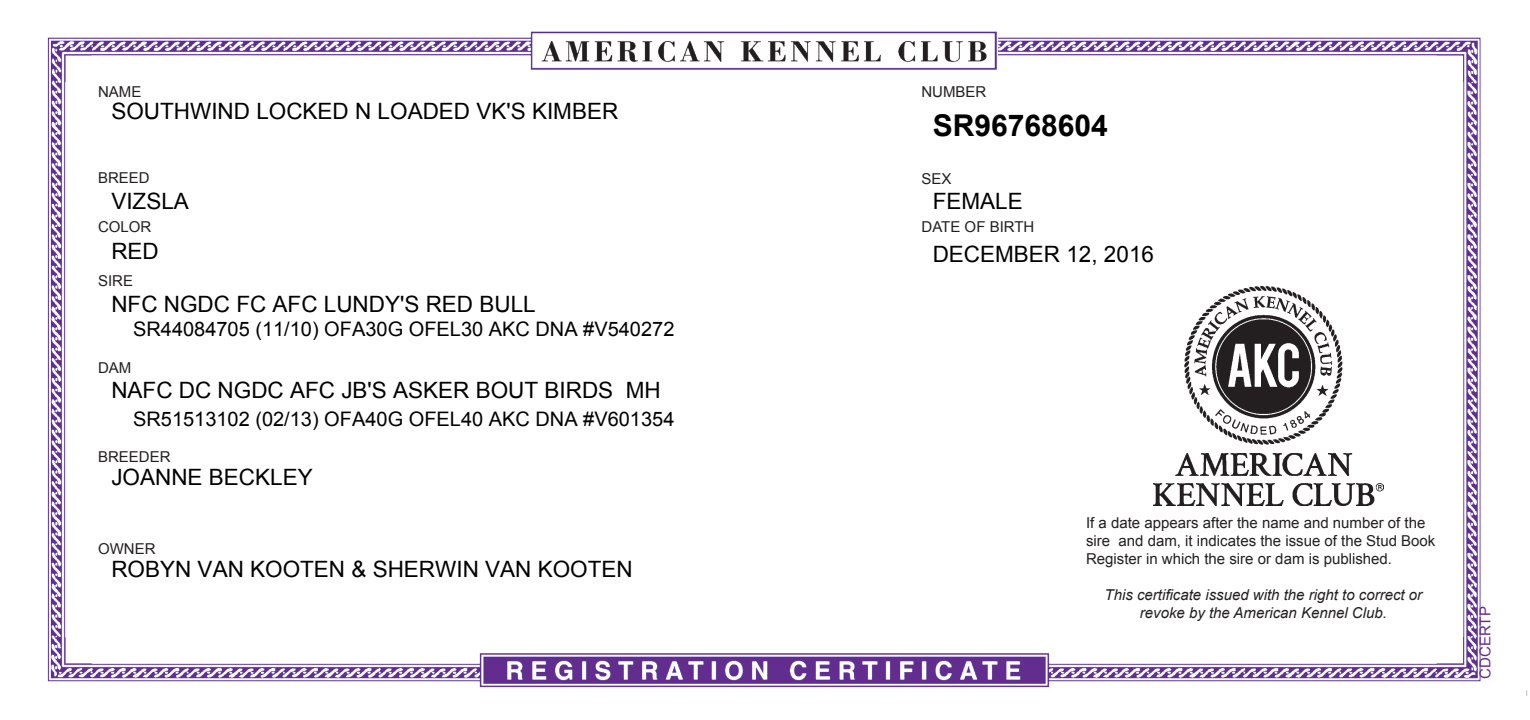
<style>
.page{position:relative;width:1530px;height:720px;background:#fff}
.page>*{position:absolute;margin:0;border:0;box-sizing:border-box;transform-origin:0 0}
.t1{font:700 30px "Arial";color:#000}
.t2{font:22.5px "Arial";color:#000}
.t3{font:20px "Arial";color:#000}
.t4{font:15px/18px "Arial";color:#231f20}
.t5{font:italic 15px/18px "Arial";color:#231f20;text-align:center}
.t6{font:15px "Arial";color:#642d91}
</style>
<div class="page">
<img style="left:47px;top:31px;width:1481px;height:665px">
<img style="left:1153px;top:287px;width:230px;height:219px">
<p class="t4" style="left:98px;top:82px;width:45px">NAME</p>
<p class="t4" style="left:921px;top:83px;width:66px">NUMBER</p>
<h2 class="t2" style="left:111px;top:97px;width:508px">SOUTHWIND LOCKED N LOADED VK'S KIMBER</h2>
<p class="t4" style="left:98px;top:169px;width:53px">BREED</p>
<p class="t4" style="left:98px;top:218px;width:55px">COLOR</p>
<h2 class="t2" style="left:111px;top:187px;width:79px">VIZSLA</h2>
<h2 class="t2" style="left:111px;top:236px;width:49px">RED</h2>
<p class="t4" style="left:98px;top:272px;width:37px">SIRE</p>
<h2 class="t2" style="left:111px;top:290px;width:426px">NFC NGDC FC AFC LUNDY'S RED BULL</h2>
<h3 class="t3" style="left:133px;top:316px;width:543px">SR44084705 (11/10) OFA30G OFEL30 AKC DNA #V540272</h3>
<p class="t4" style="left:98px;top:359px;width:35px">DAM</p>
<h2 class="t2" style="left:111px;top:375px;width:551px">NAFC DC NGDC AFC JB'S ASKER BOUT BIRDS MH</h2>
<h3 class="t3" style="left:133px;top:406px;width:543px">SR51513102 (02/13) OFA40G OFEL40 AKC DNA #V601354</h3>
<p class="t4" style="left:98px;top:448px;width:74px">BREEDER</p>
<h2 class="t2" style="left:111px;top:462px;width:203px">JOANNE BECKLEY</h2>
<p class="t4" style="left:98px;top:540px;width:59px">OWNER</p>
<h2 class="t2" style="left:111px;top:555px;width:523px">ROBYN VAN KOOTEN &amp; SHERWIN VAN KOOTEN</h2>
<h1 class="t1" style="left:933px;top:105px;width:177px">SR96768604</h1>
<p class="t4" style="left:922px;top:170px;width:32px">SEX</p>
<p class="t4" style="left:922px;top:218px;width:114px">DATE OF BIRTH</p>
<h2 class="t2" style="left:933px;top:187px;width:92px">FEMALE</h2>
<h2 class="t2" style="left:933px;top:239px;width:223px">DECEMBER 12, 2016</h2>
<p class="t4" style="left:1086px;top:513px;width:351px">If a date appears after the name and number of the sire and dam, it indicates the issue of the Stud Book<br>Register in which the sire or dam is published.</p>
<p class="t5" style="left:1105px;top:586px;width:319px">This certificate issued with the right to correct or revoke by the American Kennel Club.</p>
<p class="t6" style="left:1475px;top:679px;width:74px;rotate:-90deg">CDCERTP</p>
</div>
